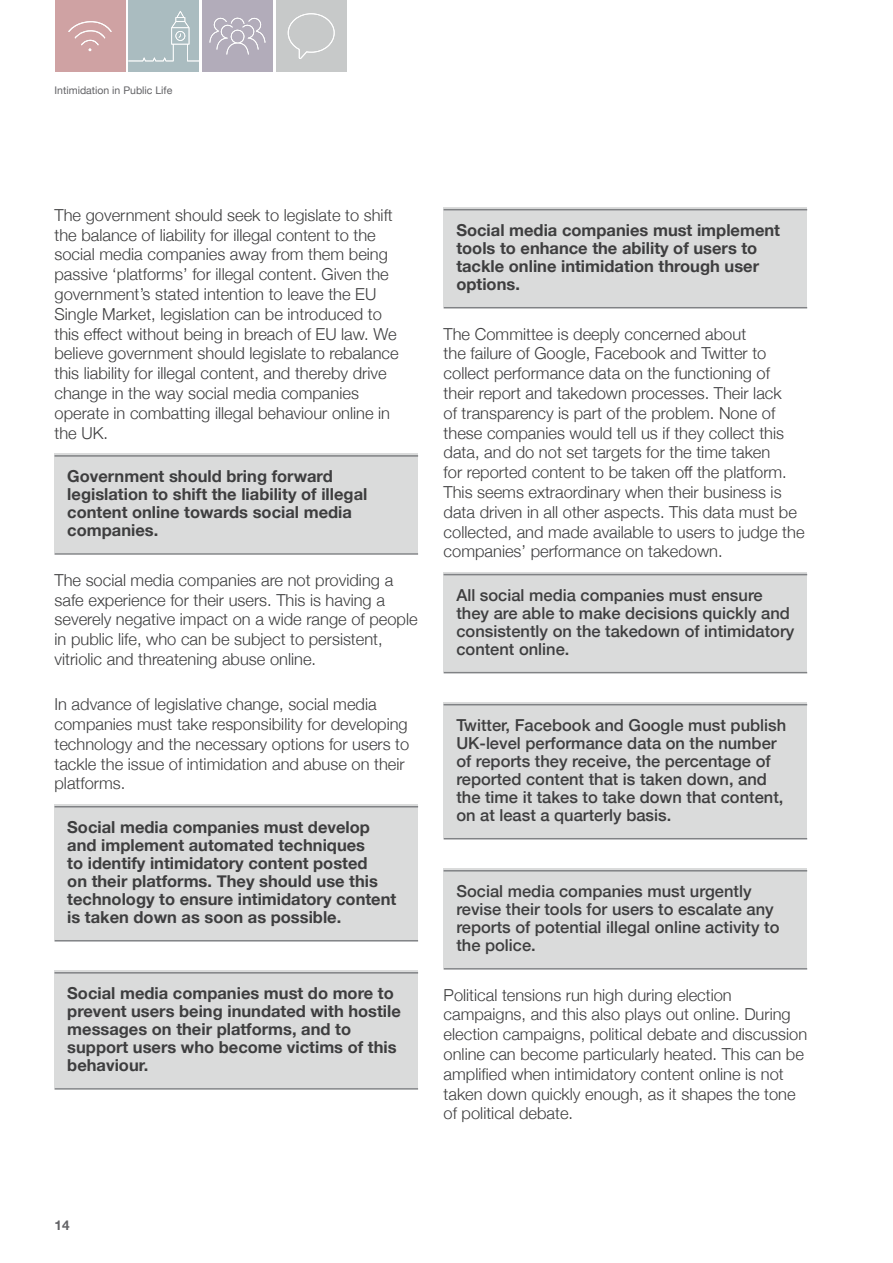
<style>
.page{position:relative;width:893px;height:1263px;background:#fff}
.page>*{position:absolute;margin:0;border:0;box-sizing:border-box;transform-origin:0 0}
._7_Body_Text{font:300 16.5px/19.8px "Helvetica Neue";color:#3e3e3f}
._12_Recomendations{font:700 16.5px/18px "Helvetica Neue";color:#3e3e3f}
._12_Recomendations-2{font:500 16.5px/18px "Helvetica Neue";color:#3e3e3f}
.t1{font:700 13.5px "Helvetica Neue";color:#636366}
._7_Body_Text-2{font:10.5px "Helvetica Neue";color:#636366}
</style>
<div class="page">
<div style="left:128px;top:1px;width:71px;height:71px;background:#aabcc0"></div>
<div style="left:55px;top:1px;width:70px;height:71px;background:#cfa2a3"></div>
<div style="left:202px;top:1px;width:71px;height:71px;background:#b2acba"></div>
<div style="left:276px;top:1px;width:70px;height:71px;background:#c7c9c9"></div>
<svg style="left:128px;top:11px;width:71px;height:50px"></svg>
<svg style="left:68px;top:21px;width:44px;height:30px"></svg>
<svg style="left:209px;top:17px;width:56px;height:38px"></svg>
<svg style="left:288px;top:13px;width:47px;height:46px"></svg>
<div style="left:55px;top:453px;width:363px;height:99px;background:#dadbdb"></div>
<hr style="left:55px;top:455px;width:363px;height:2px;background:#808285">
<hr style="left:55px;top:553px;width:363px;height:2px;background:#808285">
<div style="left:55px;top:804px;width:363px;height:135px;background:#dadbdb"></div>
<hr style="left:55px;top:806px;width:363px;height:1px;background:#808285">
<hr style="left:55px;top:940px;width:363px;height:1px;background:#808285">
<div style="left:55px;top:970px;width:363px;height:117px;background:#dadbdb"></div>
<hr style="left:55px;top:972px;width:363px;height:1px;background:#808285">
<hr style="left:55px;top:1088px;width:363px;height:1px;background:#808285">
<div style="left:444px;top:207px;width:363px;height:99px;background:#dadbdb"></div>
<hr style="left:444px;top:209px;width:363px;height:1px;background:#808285">
<hr style="left:444px;top:307px;width:363px;height:1px;background:#808285">
<div style="left:444px;top:572px;width:363px;height:99px;background:#dadbdb"></div>
<hr style="left:444px;top:574px;width:363px;height:1px;background:#808285">
<hr style="left:444px;top:672px;width:363px;height:1px;background:#808285">
<div style="left:444px;top:702px;width:363px;height:135px;background:#dadbdb"></div>
<hr style="left:444px;top:704px;width:363px;height:1px;background:#808285">
<hr style="left:444px;top:838px;width:363px;height:1px;background:#808285">
<div style="left:444px;top:868px;width:363px;height:99px;background:#dadbdb"></div>
<hr style="left:444px;top:870px;width:363px;height:1px;background:#808285">
<hr style="left:444px;top:968px;width:363px;height:1px;background:#808285">
<p class="_7_Body_Text-2" style="left:55px;top:83px;width:119px">Intimidation in Public Life</p>
<p class="_7_Body_Text" style="left:55px;top:204px;width:346px">The government should seek to legislate to shift the balance of liability for illegal content to the social media companies away from them being passive ‘platforms’ for illegal content. Given the government’s stated intention to leave the EU Single Market, legislation can be introduced to this effect without being in breach of EU law. We believe government should legislate to rebalance this liability for illegal content, and thereby drive change in the way social media companies operate in combatting illegal behaviour online in the UK.</p>
<p class="_12_Recomendations" style="left:67px;top:468px;width:302px">Government should bring forward legislation to shift the liability of illegal content online towards social media companies.</p>
<p class="_7_Body_Text" style="left:55px;top:569px;width:365px">The social media companies are not providing a safe experience for their users. This is having a severely negative impact on a wide range of people in public life, who can be subject to persistent, vitriolic and threatening abuse online.</p>
<p class="_7_Body_Text" style="left:55px;top:693px;width:356px">In advance of legislative change, social media companies must take responsibility for developing technology and the necessary options for users to tackle the issue of intimidation and abuse on their platforms.</p>
<p class="_12_Recomendations" style="left:67px;top:818px;width:331px">Social media companies must develop and implement automated techniques<br>to identify intimidatory content posted<br>on their platforms. They should use this technology to ensure intimidatory content is taken down as soon as possible.</p>
<p class="_12_Recomendations" style="left:67px;top:985px;width:335px">Social media companies must do more to prevent users being inundated with hostile messages on their platforms, and to support users who become victims of this behaviour.</p>
<p class="_12_Recomendations" style="left:456px;top:221px;width:325px">Social media companies must implement tools to enhance the ability of users to tackle online intimidation through user options.</p>
<p class="_7_Body_Text" style="left:444px;top:323px;width:362px">The Committee is deeply concerned about<br>the failure of Google, Facebook and Twitter to collect performance data on the functioning of their report and takedown processes. Their lack<br>of transparency is part of the problem. None of these companies would tell us if they collect this data, and do not set targets for the time taken<br>for reported content to be taken off the platform.<br>This seems extraordinary when their business is data driven in all other aspects. This data must be collected, and made available to users to judge the companies’ performance on takedown.</p>
<p class="_12_Recomendations-2" style="left:456px;top:585px;width:340px">All social media companies must ensure they are able to make decisions quickly and consistently on the takedown of intimidatory content online.</p>
<p class="_12_Recomendations-2" style="left:456px;top:715px;width:331px">Twitter, Facebook and Google must publish UK-level performance data on the number of reports they receive, the percentage of reported content that is taken down, and the time it takes to take down that content, on at least a quarterly basis.</p>
<p class="_12_Recomendations-2" style="left:456px;top:881px;width:325px">Social media companies must urgently revise their tools for users to escalate any reports of potential illegal online activity to the police.</p>
<p class="_7_Body_Text" style="left:444px;top:984px;width:365px">Political tensions run high during election campaigns, and this also plays out online. During election campaigns, political debate and discussion online can become particularly heated. This can be amplified when intimidatory content online is not taken down quickly enough, as it shapes the tone of political debate.</p>
<p class="t1" style="left:55px;top:1214px;width:17px">14</p>
</div>
